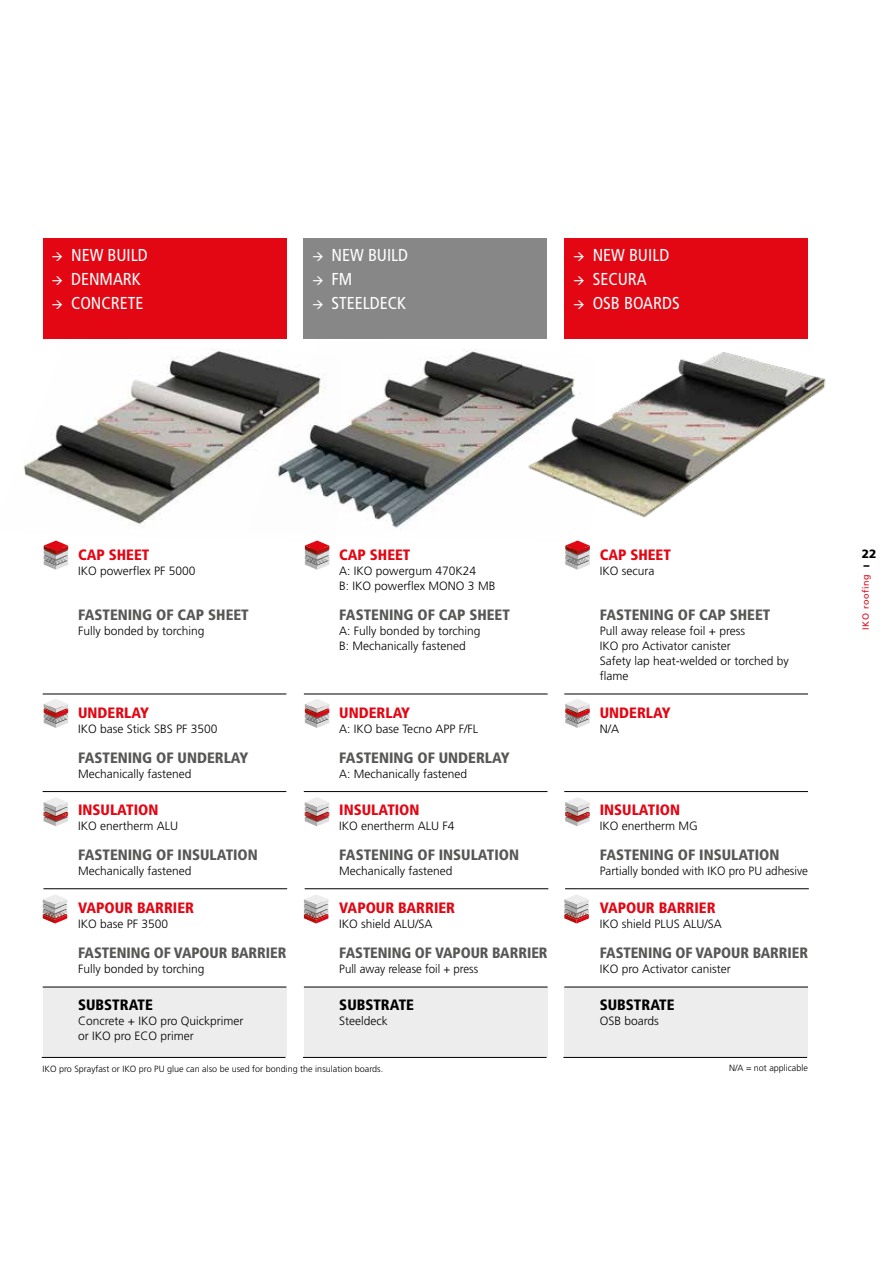
<style>
.page{position:relative;width:893px;height:1263px;background:#fff}
.page>*{position:absolute;margin:0;border:0;box-sizing:border-box;transform-origin:0 0}
.t1{font:condensed 17.25px "Frutiger";color:#fff}
.t2{font:900 condensed 15px "Frutiger";color:#575756}
.t3{font:900 condensed 15px "Frutiger";color:#e30613}
.t4{font:900 condensed 15px "Frutiger";color:#000}
.t5{font:300 12px/15px "Frutiger LT Pro";color:#000}
.t6{font:300 12px "Frutiger LT Pro";color:#000;scale:.95 1}
.t7{font:900 12px "Frutiger";color:#000}
.t8{font:300 9px "Frutiger LT Pro";color:#000}
.t9{font:9px "Frutiger";letter-spacing:.07em;color:#e30613}
</style>
<div class="page">
<div style="left:43px;top:238px;width:243px;height:100px;background:#e30613"></div>
<div style="left:564px;top:238px;width:244px;height:100px;background:#e30613"></div>
<div style="left:303px;top:238px;width:244px;height:100px;background:#878787"></div>
<div style="left:43px;top:987px;width:243px;height:70px;background:#ededed"></div>
<div style="left:304px;top:987px;width:244px;height:70px;background:#ededed"></div>
<div style="left:564px;top:987px;width:244px;height:70px;background:#ededed"></div>
<hr style="left:43px;top:987px;width:243px;height:1px;background:#000">
<hr style="left:304px;top:987px;width:244px;height:1px;background:#000">
<hr style="left:564px;top:987px;width:244px;height:1px;background:#000">
<svg style="left:44px;top:543px;width:24px;height:27px"></svg>
<svg style="left:305px;top:543px;width:24px;height:27px"></svg>
<svg style="left:565px;top:543px;width:25px;height:27px"></svg>
<svg style="left:44px;top:699px;width:24px;height:29px"></svg>
<svg style="left:305px;top:699px;width:24px;height:29px"></svg>
<svg style="left:565px;top:699px;width:25px;height:29px"></svg>
<hr style="left:43px;top:694px;width:243px;height:1px;background:#000">
<hr style="left:304px;top:694px;width:244px;height:1px;background:#000">
<hr style="left:564px;top:694px;width:244px;height:1px;background:#000">
<svg style="left:44px;top:797px;width:24px;height:29px"></svg>
<svg style="left:305px;top:797px;width:24px;height:29px"></svg>
<svg style="left:565px;top:797px;width:25px;height:29px"></svg>
<hr style="left:43px;top:791px;width:243px;height:1px;background:#000">
<hr style="left:304px;top:791px;width:243px;height:1px;background:#000">
<hr style="left:564px;top:791px;width:244px;height:1px;background:#000">
<svg style="left:43px;top:895px;width:24px;height:28px"></svg>
<svg style="left:304px;top:895px;width:24px;height:28px"></svg>
<svg style="left:564px;top:894px;width:25px;height:29px"></svg>
<hr style="left:43px;top:888px;width:244px;height:1px;background:#000">
<hr style="left:305px;top:888px;width:243px;height:1px;background:#000">
<hr style="left:565px;top:888px;width:244px;height:1px;background:#000">
<hr style="left:42px;top:1057px;width:243px;height:1px;background:#000">
<hr style="left:303px;top:1057px;width:244px;height:1px;background:#000">
<hr style="left:563px;top:1057px;width:244px;height:1px;background:#000">
<img style="left:596px;top:352px;width:230px;height:166px">
<img style="left:23px;top:349px;width:224px;height:194px">
<img style="left:247px;top:349px;width:349px;height:194px">
<svg style="left:863px;top:565px;width:6px;height:2px"></svg>
<h1 class="t1" style="left:52px;top:245px;width:98px">→ NEW BUILD</h1>
<h1 class="t1" style="left:52px;top:269px;width:91px">→ DENMARK</h1>
<h1 class="t1" style="left:52px;top:293px;width:93px">→ CONCRETE</h1>
<h1 class="t1" style="left:312px;top:245px;width:98px">→ NEW BUILD</h1>
<h1 class="t1" style="left:312px;top:269px;width:42px">→ FM</h1>
<h1 class="t1" style="left:312px;top:293px;width:95px">→ STEELDECK</h1>
<h1 class="t1" style="left:573px;top:245px;width:98px">→ NEW BUILD</h1>
<h1 class="t1" style="left:573px;top:269px;width:75px">→ SECURA</h1>
<h1 class="t1" style="left:573px;top:293px;width:108px">→ OSB BOARDS</h1>
<p class="t3" style="left:78px;top:546px;width:73px">CAP SHEET</p>
<p class="t5" style="left:78px;top:564px;width:119px">IKO powerflex PF 5000</p>
<p class="t2" style="left:78px;top:606px;width:172px">FASTENING OF CAP SHEET</p>
<p class="t5" style="left:78px;top:624px;width:128px">Fully bonded by torching</p>
<p class="t3" style="left:78px;top:704px;width:72px">UNDERLAY</p>
<p class="t5" style="left:78px;top:721px;width:141px">IKO base Stick SBS PF 3500</p>
<p class="t2" style="left:78px;top:749px;width:172px">FASTENING OF UNDERLAY</p>
<p class="t5" style="left:78px;top:766px;width:115px">Mechanically fastened</p>
<p class="t3" style="left:78px;top:801px;width:82px">INSULATION</p>
<p class="t5" style="left:78px;top:819px;width:101px">IKO enertherm ALU</p>
<p class="t2" style="left:78px;top:846px;width:181px">FASTENING OF INSULATION</p>
<p class="t5" style="left:78px;top:864px;width:115px">Mechanically fastened</p>
<p class="t3" style="left:78px;top:899px;width:117px">VAPOUR BARRIER</p>
<p class="t5" style="left:78px;top:916px;width:92px">IKO base PF 3500</p>
<p class="t2" style="left:78px;top:944px;width:210px">FASTENING OF VAPOUR BARRIER</p>
<p class="t5" style="left:78px;top:961px;width:128px">Fully bonded by torching</p>
<p class="t4" style="left:78px;top:996px;width:76px">SUBSTRATE</p>
<p class="t5" style="left:78px;top:1014px;width:167px">Concrete + IKO pro Quickprimer or IKO pro ECO primer</p>
<p class="t3" style="left:339px;top:546px;width:73px">CAP SHEET</p>
<p class="t5" style="left:339px;top:564px;width:158px">A: IKO powergum 470K24<br>B: IKO powerflex MONO 3 MB</p>
<p class="t2" style="left:339px;top:606px;width:172px">FASTENING OF CAP SHEET</p>
<p class="t5" style="left:339px;top:624px;width:143px">A: Fully bonded by torching<br>B: Mechanically fastened</p>
<p class="t3" style="left:339px;top:704px;width:72px">UNDERLAY</p>
<p class="t5" style="left:339px;top:721px;width:140px">A: IKO base Tecno APP F/FL</p>
<p class="t2" style="left:339px;top:749px;width:172px">FASTENING OF UNDERLAY</p>
<p class="t5" style="left:339px;top:766px;width:129px">A: Mechanically fastened</p>
<p class="t3" style="left:339px;top:801px;width:82px">INSULATION</p>
<p class="t5" style="left:339px;top:819px;width:117px">IKO enertherm ALU F4</p>
<p class="t2" style="left:339px;top:846px;width:181px">FASTENING OF INSULATION</p>
<p class="t5" style="left:339px;top:864px;width:115px">Mechanically fastened</p>
<p class="t3" style="left:339px;top:899px;width:117px">VAPOUR BARRIER</p>
<p class="t5" style="left:339px;top:916px;width:95px">IKO shield ALU/SA</p>
<p class="t2" style="left:339px;top:944px;width:210px">FASTENING OF VAPOUR BARRIER</p>
<p class="t6" style="left:339px;top:962px;width:148px">Pull away release foil + press</p>
<p class="t4" style="left:339px;top:996px;width:76px">SUBSTRATE</p>
<p class="t5" style="left:339px;top:1014px;width:50px">Steeldeck</p>
<p class="t8" style="left:43px;top:1063px;width:342px">IKO pro Sprayfast or IKO pro PU glue can also be used for bonding the insulation boards.</p>
<p class="t3" style="left:600px;top:546px;width:73px">CAP SHEET</p>
<p class="t5" style="left:600px;top:564px;width:56px">IKO secura</p>
<p class="t2" style="left:600px;top:606px;width:172px">FASTENING OF CAP SHEET</p>
<p class="t5" style="left:600px;top:624px;width:191px">Pull away release foil + press<br>IKO pro Activator canister<br>Safety lap heat-welded or torched by flame</p>
<p class="t3" style="left:600px;top:704px;width:72px">UNDERLAY</p>
<p class="t5" style="left:600px;top:721px;width:21px">N/A</p>
<p class="t3" style="left:600px;top:801px;width:82px">INSULATION</p>
<p class="t5" style="left:600px;top:819px;width:99px">IKO enertherm MG</p>
<p class="t2" style="left:600px;top:846px;width:181px">FASTENING OF INSULATION</p>
<p class="t5" style="left:600px;top:864px;width:210px">Partially bonded with IKO pro PU adhesive</p>
<p class="t3" style="left:600px;top:899px;width:117px">VAPOUR BARRIER</p>
<p class="t5" style="left:600px;top:916px;width:124px">IKO shield PLUS ALU/SA</p>
<p class="t2" style="left:600px;top:944px;width:210px">FASTENING OF VAPOUR BARRIER</p>
<p class="t5" style="left:600px;top:961px;width:133px">IKO pro Activator canister</p>
<p class="t4" style="left:600px;top:996px;width:76px">SUBSTRATE</p>
<p class="t5" style="left:600px;top:1014px;width:61px">OSB boards</p>
<p class="t8" style="left:729px;top:1062px;width:80px">N/A = not applicable</p>
<p class="t7" style="left:862px;top:547px;width:16px">22</p>
<p class="t9" style="left:860px;top:630px;width:57px;rotate:-90deg">IKO roofing</p>
</div>
